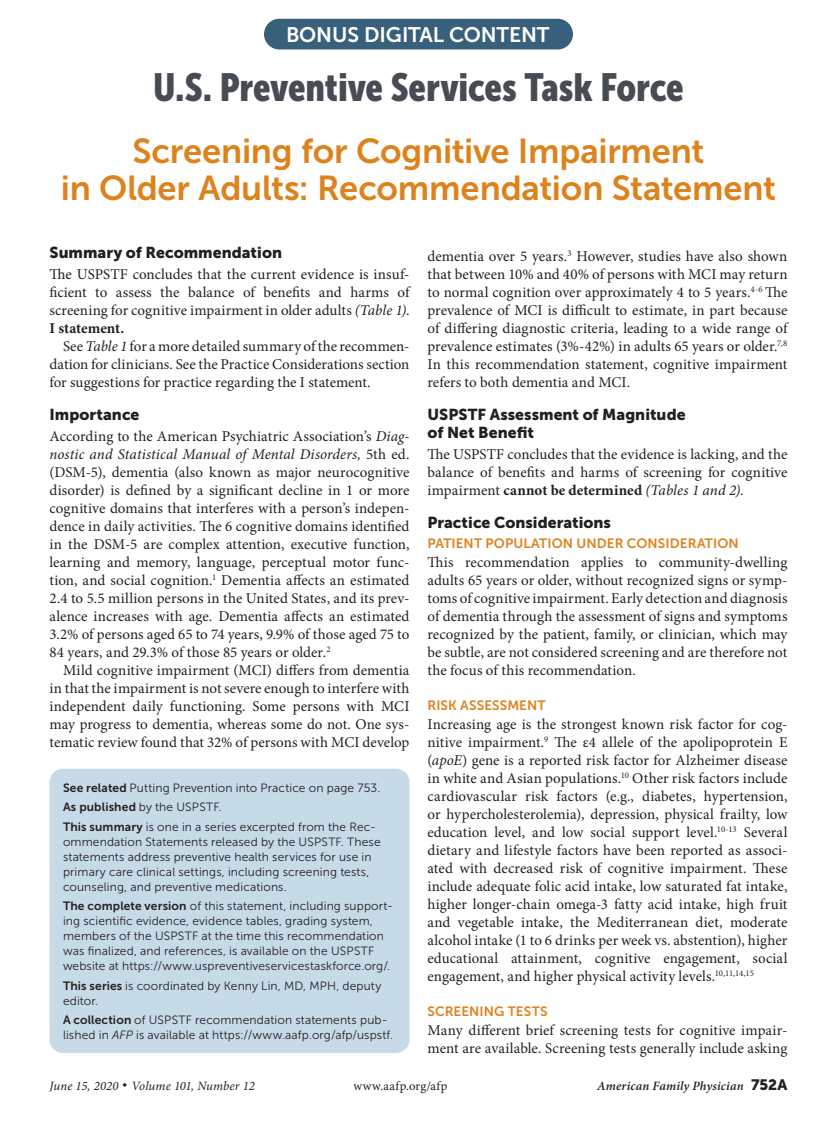
<style>
.page{position:relative;width:837px;height:1134px;background:#fff}
.page>*{position:absolute;margin:0;border:0;box-sizing:border-box;transform-origin:0 0}
.department_name{font:39px "Museo Sans Cond 900";letter-spacing:-.005em;color:#464b54}
.department_title{font:34.5px/37.5px "Museo Sans 700";letter-spacing:-.005em;color:#dd831e;text-align:center}
.t1{font:21px "Museo Sans 700";letter-spacing:-.005em;color:#fff}
.head1{font:15.75px/18px "Museo Sans 900";color:#231f20}
.body_noindent{font:15px/18px "Minion Pro";color:#231f20;text-align:justify}
.body_text{font:15px/18px "Minion Pro";color:#231f20;text-align:justify}
.head2_nospace{font:13.5px "Museo Sans 700";letter-spacing:.005em;color:#dd831e}
.head2{font:13.5px "Museo Sans 700";letter-spacing:.005em;color:#dd831e}
.t2{font:italic 12.75px "Minion Pro";letter-spacing:.01em;color:#231f20}
.t3{font:italic 600 12.75px "Minion Pro";letter-spacing:.015em;color:#231f20}
.t4{font:12.75px "Minion Pro";letter-spacing:.03em;color:#231f20}
.blurb{font:12px/15px "Museo Sans 300";letter-spacing:.01em;color:#231f20}
.s1{font-style:italic}
.s2{font-weight:700}
.s3{font-family:"Museo Sans 700"}
.s4{font-family:"Museo Sans 900";font-weight:400;font-style:normal;font-size:15px}
</style>
<div class="page">
<div style="left:50px;top:769px;width:360px;height:284px;background:#c7dae8;border-radius:14px"></div>
<div style="left:264px;top:19px;width:309px;height:30px;background:#38607a;border-radius:15px"></div>
<h3 class="t1" style="left:286px;top:23px;width:265px">BONUS DIGITAL CONTENT</h3>
<p class="department_name" style="left:153px;top:65px;width:532px">U.S. Preventive Services Task Force</p>
<p class="department_title" style="left:61px;top:132px;width:717px">Screening for Cognitive Impairment<br>in Older Adults: Recommendation Statement</p>
<p class="head1" style="left:50px;top:243px;width:234px">Summary of Recommendation</p>
<p class="body_noindent" style="left:50px;top:265px;width:362px">The USPSTF concludes that the current evidence is insuf&shy;ficient to assess the balance of benefits and harms of screening for cognitive impairment in older adults <span class="s1">(Table 1)</span>.<br><span class="s2">I statement.</span></p>
<p class="body_text" style="left:50px;top:337px;width:362px;text-indent:14px">See <span class="s1">Table 1</span> for a more detailed summary of the recommen&shy;dation for clinicians. See the Practice Considerations section for suggestions for practice regarding the I statement.</p>
<p class="head1" style="left:50px;top:405px;width:91px">Importance</p>
<p class="body_noindent" style="left:50px;top:427px;width:362px">According to the American Psychiatric Association’s <span class="s1">Diag&shy;nostic and Statistical Manual of Mental Disorders,</span> 5th ed. (DSM-5), dementia (also known as major neurocognitive disorder) is defined by a significant decline in 1 or more cognitive domains that interferes with a person’s indepen&shy;dence in daily activities. The 6 cognitive domains identified in the DSM-5 are complex attention, executive function, learning and memory, language, perceptual motor func&shy;tion, and social cognition.<sup>1</sup> Dementia affects an estimated 2.4 to 5.5 million persons in the United States, and its prev&shy;alence increases with age. Dementia affects an estimated 3.2% of persons aged 65 to 74 years, 9.9% of those aged 75 to 84 years, and 29.3% of those 85 years or older.<sup>2</sup></p>
<p class="body_text" style="left:50px;top:661px;width:362px;text-indent:14px">Mild cognitive impairment (MCI) differs from dementia in that the impairment is not severe enough to interfere with independent daily functioning. Some persons with MCI may progress to dementia, whereas some do not. One sys&shy;tematic review found that 32% of persons with MCI develop</p>
<p class="blurb" style="left:63px;top:780px;width:319px"><span class="s3">See related</span> Putting Prevention into Practice on page 753.</p>
<p class="blurb" style="left:63px;top:800px;width:160px"><span class="s3">As published</span> by the USPSTF.</p>
<p class="blurb" style="left:63px;top:819px;width:319px"><span class="s3">This summary</span> is one in a series excerpted from the Rec&shy;ommendation Statements released by the USPSTF. These statements address preventive health services for use in primary care clinical settings, including screening tests, counseling, and preventive medications.</p>
<p class="blurb" style="left:63px;top:899px;width:331px"><span class="s3">The complete version</span> of this statement, including support&shy;ing scientific evidence, evidence tables, grading system, members of the USPSTF at the time this recommendation was finalized, and references, is available on the USPSTF website at https://www.uspreventiveservicestaskforce.org/.</p>
<p class="blurb" style="left:63px;top:978px;width:320px"><span class="s3">This series</span> is coordinated by Kenny Lin, MD, MPH, deputy editor.</p>
<p class="blurb" style="left:63px;top:1013px;width:332px"><span class="s3">A collection</span> of USPSTF recommendation statements pub&shy;lished in <span class="s1">AFP</span> is available at https://www.aafp.org/afp/uspstf.</p>
<p class="body_text" style="left:428px;top:247px;width:362px">dementia over 5 years.<sup>3</sup> However, studies have also shown that between 10% and 40% of persons with MCI may return to normal cognition over approximately 4 to 5 years.<sup>4-6</sup> The prevalence of MCI is difficult to estimate, in part because of differing diagnostic criteria, leading to a wide range of prevalence estimates (3%-42%) in adults 65 years or older.<sup>7,8<br></sup>In this recommendation statement, cognitive impairment refers to both dementia and MCI.</p>
<p class="head1" style="left:428px;top:405px;width:260px">USPSTF Assessment of Magnitude of Net Benefit</p>
<p class="body_noindent" style="left:428px;top:445px;width:362px">The USPSTF concludes that the evidence is lacking, and the balance of benefits and harms of screening for cognitive impairment <span class="s2">cannot be determined</span> <span class="s1">(Tables 1 and 2)</span>.</p>
<p class="head1" style="left:428px;top:513px;width:185px">Practice Considerations</p>
<p class="head2_nospace" style="left:428px;top:535px;width:313px">PATIENT POPULATION UNDER CONSIDERATION</p>
<p class="body_noindent" style="left:428px;top:553px;width:362px">This recommendation applies to community-dwelling adults 65 years or older, without recognized signs or symp&shy;toms of cognitive impairment. Early detection and diagnosis of dementia through the assessment of signs and symptoms recognized by the patient, family, or clinician, which may be subtle, are not considered screening and are therefore not the focus of this recommendation.</p>
<p class="head2" style="left:428px;top:697px;width:120px">RISK ASSESSMENT</p>
<p class="body_noindent" style="left:428px;top:715px;width:362px">Increasing age is the strongest known risk factor for cog&shy;nitive impairment.<sup>9</sup> The ε4 allele of the apolipoprotein E (<span class="s1">apoE</span>) gene is a reported risk factor for Alzheimer disease in white and Asian populations.<sup>10</sup> Other risk factors include cardiovascular risk factors (e.g., diabetes, hypertension, or hypercholesterolemia), depression, physical frailty, low education level, and low social support level.<sup>10-13</sup> Several dietary and lifestyle factors have been reported as associ&shy;ated with decreased risk of cognitive impairment. These include adequate folic acid intake, low saturated fat intake, higher longer-chain omega-3 fatty acid intake, high fruit and vegetable intake, the Mediterranean diet, moderate alcohol intake (1 to 6 drinks per week vs. abstention), higher educational attainment, cognitive engagement, social engagement, and higher physical activity levels.<sup>10,11,14,15</sup></p>
<p class="head2" style="left:428px;top:1003px;width:122px">SCREENING TESTS</p>
<p class="body_noindent" style="left:428px;top:1021px;width:362px">Many different brief screening tests for cognitive impair&shy;ment are available. Screening tests generally include asking</p>
<p class="t2" style="left:50px;top:1078px;width:207px">June 15, 2020 ◆ Volume 101, Number 12</p>
<p class="t4" style="left:353px;top:1078px;width:96px">www.aafp.org/afp</p>
<p class="t3" style="left:597px;top:1077px;width:192px">American Family Physician <span class="s4">752A</span></p>
</div>
